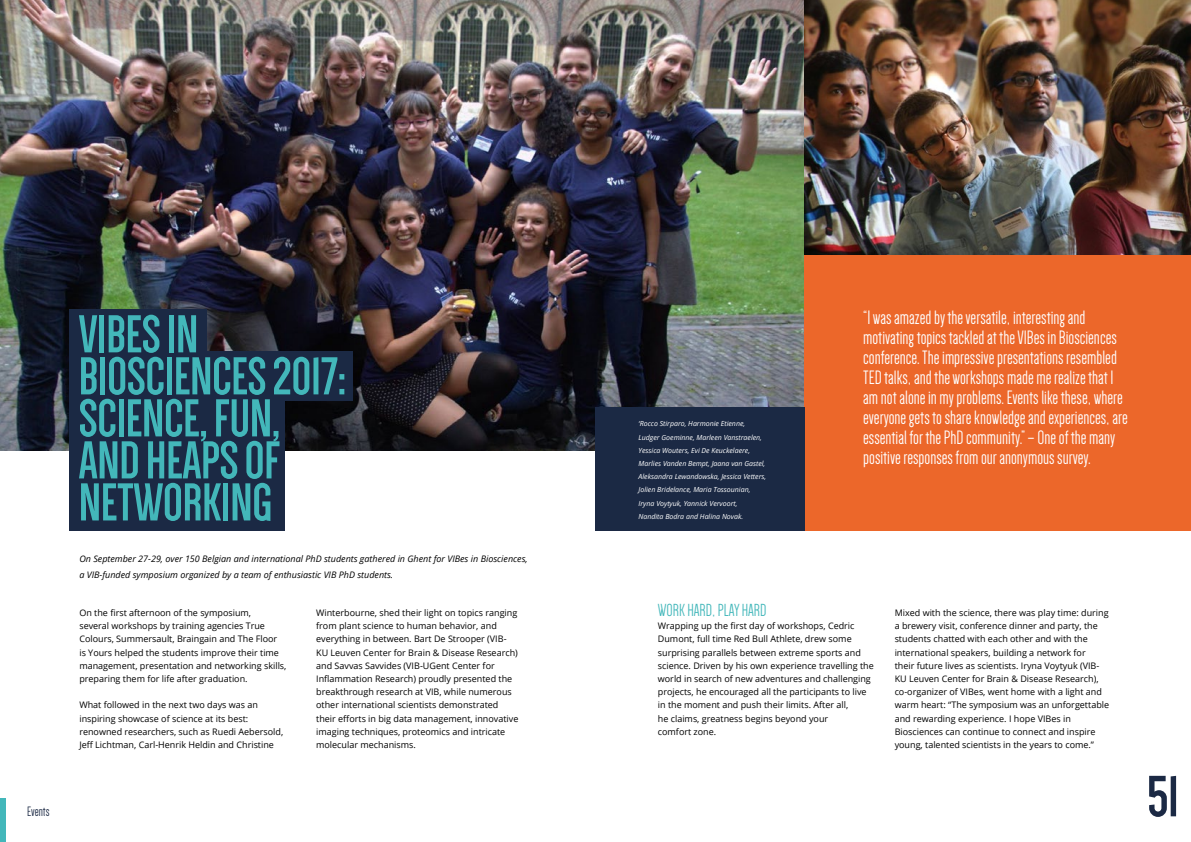
<style>
.page{position:relative;width:1191px;height:842px;background:#fff}
.page>*{position:absolute;margin:0;border:0;box-sizing:border-box;transform-origin:0 0}
.t1{font:700 60px "Dense";color:#1b2944}
.t2{font:700 55px/42px "Dense";color:#43b7ba}
.t3{font:20px/20px "Dense";color:#fff}
.t4{font:18px "Dense";color:#43b7ba}
.t5{font:14px "Dense";letter-spacing:-.005em;color:#1b2944}
.t6{font:9px/13.2px "Open Sans";color:#000}
.t7{font:italic 9px/16px "Open Sans";color:#000}
.t8{font:italic 7px/13.2px "Open Sans";color:#fff}
</style>
<div class="page">
<div style="left:0;top:798px;width:6px;height:44px;background:#43b7ba"></div>
<img style="left:0;top:0;width:804px;height:451px">
<div style="left:69px;top:309px;width:138px;height:45px;background:#1b2944"></div>
<div style="left:69px;top:351px;width:283px;height:50px;background:#1b2944"></div>
<div style="left:69px;top:394px;width:216px;height:61px;background:#1b2944"></div>
<div style="left:69px;top:436px;width:216px;height:95px;background:#1b2944"></div>
<div style="left:804px;top:254px;width:387px;height:277px;background:#ec672a"></div>
<div style="left:595px;top:407px;width:209px;height:124px;background:#1b2944"></div>
<img style="left:804px;top:0;width:387px;height:254px">
<h3 class="t5" style="left:27px;top:804px;width:24px">Events</h3>
<h2 class="t2" style="left:79px;top:314px;width:268px">VIBES IN<br>BIOSCIENCES 2017:<br>SCIENCE, FUN,<br>AND HEAPS OF<br>NETWORKING</h2>
<p class="t7" style="left:79px;top:550px;width:450px">On September 27-29, over 150 Belgian and international PhD students gathered in Ghent for VIBes in Biosciences, a VIB-funded symposium organized by a team of enthusiastic VIB PhD students.</p>
<p class="t6" style="left:79px;top:606px;width:208px">On the first afternoon of the symposium,<br>several workshops by training agencies True Colours, Summersault, Braingain and The Floor<br>is Yours helped the students improve their time management, presentation and networking skills, preparing them for life after graduation.</p>
<p class="t6" style="left:79px;top:698px;width:205px">What followed in the next two days was an inspiring showcase of science at its best: renowned researchers, such as Ruedi Aebersold, Jeff Lichtman, Carl-Henrik Heldin and Christine</p>
<p class="t6" style="left:316px;top:606px;width:204px">Winterbourne, shed their light on topics ranging from plant science to human behavior, and everything in between. Bart De Strooper (VIB-KU Leuven Center for Brain &amp; Disease Research) and Savvas Savvides (VIB-UGent Center for Inflammation Research) proudly presented the breakthrough research at VIB, while numerous other international scientists demonstrated their efforts in big data management, innovative imaging techniques, proteomics and intricate molecular mechanisms.</p>
<p class="t8" style="left:638px;top:417px;width:129px">‘Rocco Stirparo, Harmonie Etienne, Ludger Goeminne, Marleen Vanstraelen, Yessica Wouters, Evi De Keuckelaere, Marlies Vanden Bempt, Jaana van Gastel, Aleksandra Lewandowska, Jessica Vetters, Jolien Bridelance, Maria Tossounian, Iryna Voytyuk, Yannick Vervoort,<br>Nandita Bodra and Halina Novak.</p>
<p class="t3" style="left:863px;top:308px;width:266px">“I was amazed by the versatile, interesting and motivating topics tackled at the VIBes in Biosciences conference. The impressive presentations resembled TED talks, and the workshops made me realize that I am not alone in my problems. Events like these, where everyone gets to share knowledge and experiences, are essential for the PhD community.” – One of the many positive responses from our anonymous survey.</p>
<h3 class="t4" style="left:658px;top:601px;width:110px">WORK HARD, PLAY HARD</h3>
<p class="t6" style="left:658px;top:619px;width:217px">Wrapping up the first day of workshops, Cedric Dumont, full time Red Bull Athlete, drew some surprising parallels between extreme sports and science. Driven by his own experience travelling the world in search of new adventures and challenging projects, he encouraged all the participants to live in the moment and push their limits. After all,<br>he claims, greatness begins beyond your<br>comfort zone.</p>
<p class="t6" style="left:894px;top:606px;width:216px">Mixed with the science, there was play time: during a brewery visit, conference dinner and party, the students chatted with each other and with the international speakers, building a network for<br>their future lives as scientists. Iryna Voytyuk (VIB-KU Leuven Center for Brain &amp; Disease Research), co-organizer of VIBes, went home with a light and warm heart: “The symposium was an unforgettable and rewarding experience. I hope VIBes in Biosciences can continue to connect and inspire young, talented scientists in the years to come.”</p>
<h1 class="t1" style="left:1147px;top:767px;width:33px">51</h1>
</div>
